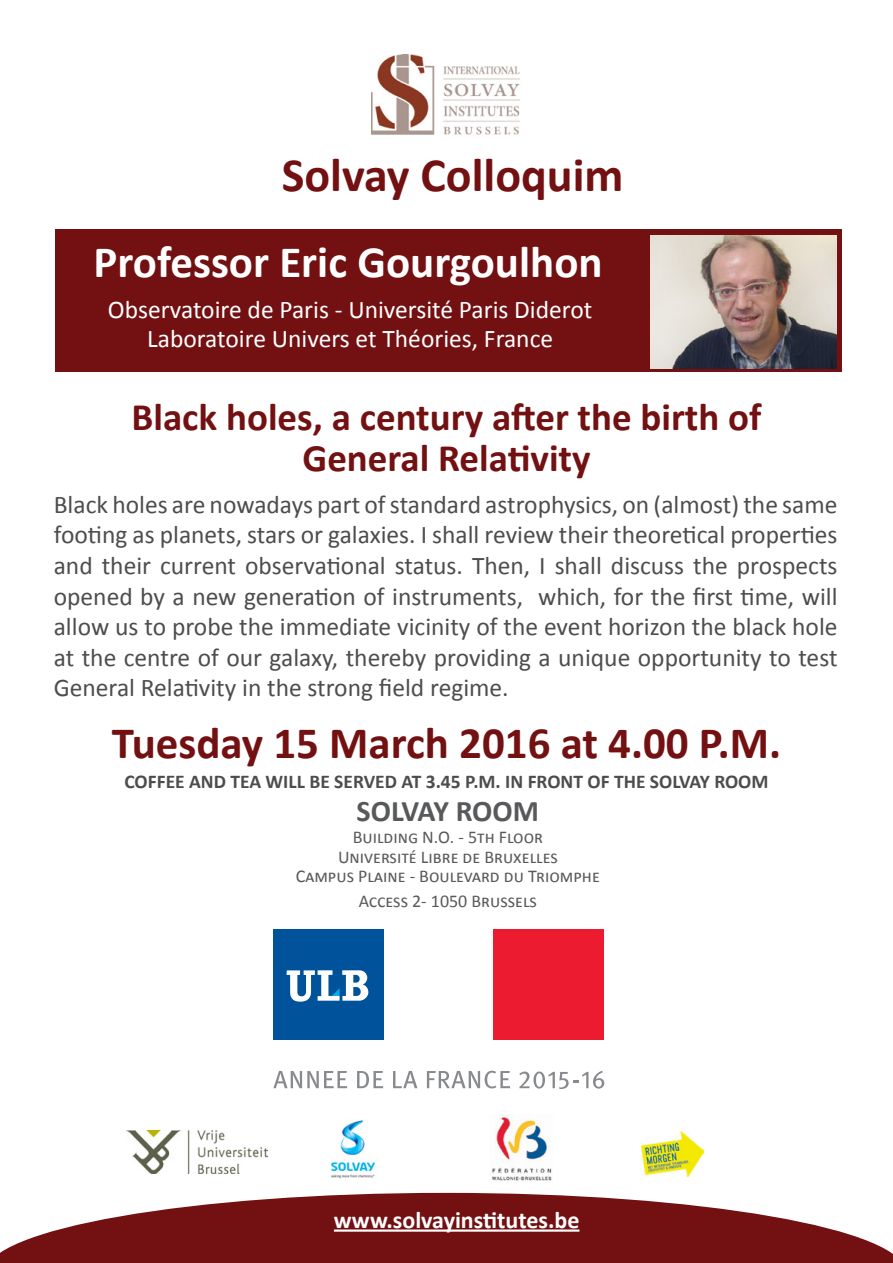
<style>
.page{position:relative;width:893px;height:1263px;background:#fff}
.page>*{position:absolute;margin:0;border:0;box-sizing:border-box;transform-origin:0 0}
.t1{font:700 48px "Calibri";color:#731012}
.t2{font:700 45px "Calibri";color:#731012}
.t3{font:700 45px "Calibri";color:#fff}
.t4{font:700 39px/40.5px "Calibri";color:#731012;text-align:center}
.t5{font:700 30px "Calibri";letter-spacing:-.005em;color:#58595b}
.t6{font:25.5px/30.6px "Calibri";color:#4d4d4f;text-align:justify}
.t7{font:25.5px/28.5px "Calibri";color:#fff;text-align:center}
.t8{font:700 24px "Calibri";color:#fff}
.t9{font:700 19.5px "Calibri";color:#4d4d4f}
.t10{font:18px/19.5px "Calibri";color:#58595b;text-align:center}
</style>
<div class="page">
<svg style="left:0;top:1193px;width:893px;height:70px;fill:#731012"></svg>
<div style="left:55px;top:229px;width:787px;height:143px;background:#731012"></div>
<img style="left:330px;top:1120px;width:46px;height:59px">
<img style="left:492px;top:1115px;width:60px;height:66px">
<img style="left:126px;top:1130px;width:141px;height:43px">
<img style="left:642px;top:1132px;width:61px;height:44px">
<img style="left:371px;top:54px;width:149px;height:81px">
<hr style="left:334px;top:1229px;width:245px;height:3px;background:#fff">
<img style="left:650px;top:235px;width:186px;height:134px">
<div style="left:273px;top:929px;width:111px;height:110px;background:#00539b"></div>
<div style="left:493px;top:929px;width:111px;height:110px;background:#ed1b2f"></div>
<svg style="left:287px;top:970px;width:81px;height:32px"></svg>
<svg style="left:273px;top:1071px;width:74px;height:17px"></svg>
<svg style="left:357px;top:1071px;width:26px;height:17px"></svg>
<svg style="left:393px;top:1071px;width:24px;height:17px"></svg>
<svg style="left:427px;top:1071px;width:83px;height:17px"></svg>
<svg style="left:519px;top:1071px;width:85px;height:18px"></svg>
<h1 class="t1" style="left:282px;top:145px;width:343px">Solvay Colloquim</h1>
<h2 class="t3" style="left:93px;top:234px;width:511px">Professor Eric Gourgoulhon</h2>
<p class="t7" style="left:108px;top:296px;width:486px">Observatoire de Paris - Université Paris Diderot<br>Laboratoire Univers et Théories, France</p>
<h3 class="t4" style="left:132px;top:397px;width:631px">Black holes, a century after the birth of<br>General Relativity</h3>
<p class="t6" style="left:54px;top:489px;width:785px">Black holes are nowadays part of standard astrophysics, on (almost) the same footing as planets, stars or galaxies. I shall review their theoretical properties and their current observational status. Then, I shall discuss the prospects opened by a new generation of instruments, which, for the first time, will allow us to probe the immediate vicinity of the event horizon the black hole at the centre of our galaxy, thereby providing a unique opportunity to test General Relativity in the strong field regime.</p>
<h2 class="t2" style="left:112px;top:714px;width:671px">Tuesday 15 March 2016 at 4.00 P.M.</h2>
<p class="t9" style="left:124px;top:769px;width:646px">COFFEE AND TEA WILL BE SERVED AT 3.45 P.M. IN FRONT OF THE SOLVAY ROOM</p>
<p class="t5" style="left:357px;top:792px;width:184px">SOLVAY ROOM</p>
<p class="t10" style="left:296px;top:827px;width:305px">Building N.O. - 5th Floor<br>Université Libre de Bruxelles<br>Campus Plaine - Boulevard du Triomphe</p>
<p class="t10" style="left:359px;top:891px;width:180px">Access 2- 1050 Brussels</p>
<p class="t8" style="left:334px;top:1205px;width:247px">www.solvayinstitutes.be</p>
</div>
